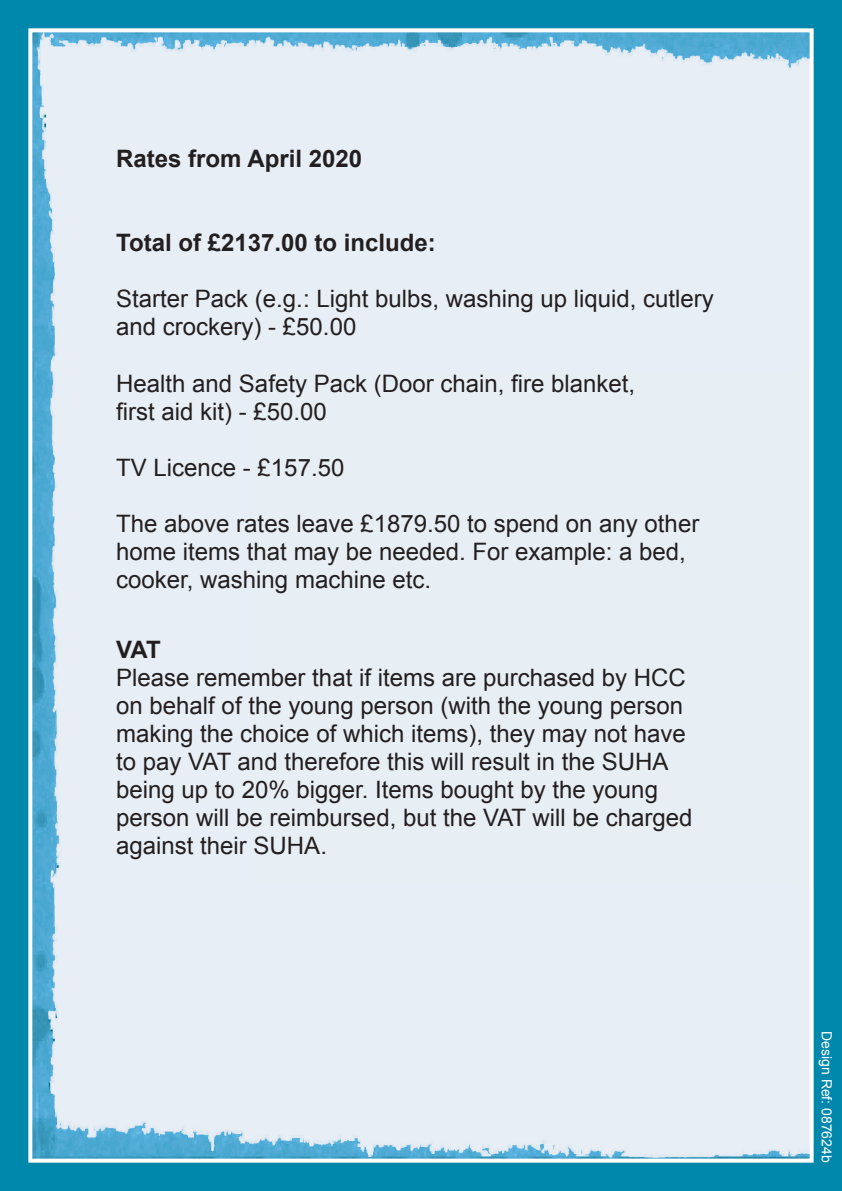
<style>
.page{position:relative;width:842px;height:1191px;background:#0087ac}
.page>*{position:absolute;margin:0;border:0;box-sizing:border-box;transform-origin:0 0}
.t1{font:24px/28px "Arial";color:#231f20}
.t2{font:700 24px "Arial";color:#231f20}
.t3{font:14px "Arial";color:#fff}
</style>
<div class="page">
<div style="left:33px;top:33px;width:776px;height:1124px;background:#e7eef5"></div>
<div style="left:28px;top:28px;width:786px;height:1134px;border:4px solid #fff"></div>
<p class="t2" style="left:116px;top:143px;width:247px">Rates from April 2020</p>
<p class="t2" style="left:116px;top:227px;width:321px">Total of £2137.00 to include:</p>
<p class="t1" style="left:116px;top:285px;width:599px">Starter Pack (e.g.: Light bulbs, washing up liquid, cutlery and crockery) - £50.00</p>
<p class="t1" style="left:116px;top:369px;width:520px">Health and Safety Pack (Door chain, fire blanket, first aid kit) - £50.00</p>
<p class="t1" style="left:116px;top:453px;width:230px">TV Licence - £157.50</p>
<p class="t1" style="left:116px;top:509px;width:585px">The above rates leave £1879.50 to spend on any other home items that may be needed. For example: a bed, cooker, washing machine etc.</p>
<p class="t2" style="left:116px;top:633px;width:46px">VAT</p>
<p class="t1" style="left:116px;top:663px;width:571px;text-align:justify">Please remember that if items are purchased by HCC on behalf of the young person (with the young person making the choice of which items), they may not have</p>
<p class="t1" style="left:116px;top:747px;width:554px">to pay VAT and therefore this will result in the SUHA being up to 20% bigger. Items bought by the young</p>
<p class="t1" style="left:116px;top:803px;width:578px">person will be reimbursed, but the VAT will be charged against their SUHA.</p>
<p class="t3" style="left:836px;top:1031px;width:133px;rotate:90deg">Design Ref: 087624b</p>
</div>
